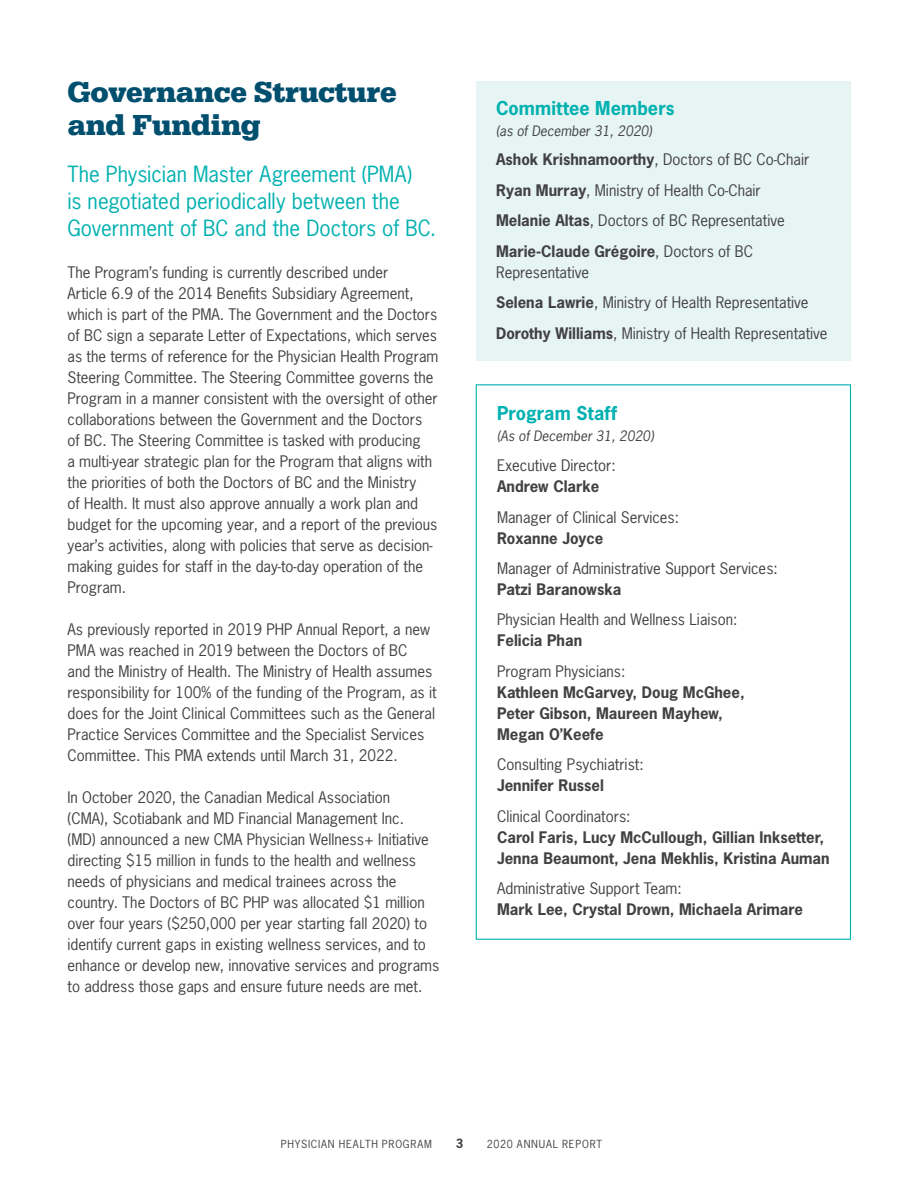
<style>
.page{position:relative;width:918px;height:1188px;background:#fff}
.page>*{position:absolute;margin:0;border:0;box-sizing:border-box;transform-origin:0 0}
.t1{font:700 30px/33px "Serifa";letter-spacing:-.01em;color:#004f6e}
.Intro_text{font:21px/27px "News Gothic Std";color:#00b1b0}
.Subhead{font:700 18px "News Gothic Std";letter-spacing:.005em;color:#00b1b0}
.Body{font:15px/21px "News Gothic Std";color:#414042}
.Body-2{font:700 15px/21px "News Gothic Std";color:#414042}
.Body-3{font:italic 13.5px "News Gothic Std";color:#414042}
.t2{font:700 12px "News Gothic Std";color:#414042}
.t3{font:10.5px "News Gothic Std";letter-spacing:.075em;color:#414042}
.s1{font-weight:700}
.s2{font-weight:400}
</style>
<div class="page">
<div style="left:476px;top:81px;width:374px;height:280px;background:#e6f4f3"></div>
<p class="t1" style="left:68px;top:75px;width:331px">Governance Structure and Funding</p>
<p class="Intro_text" style="left:68px;top:160px;width:370px">The Physician Master Agreement (PMA)<br>is negotiated periodically between the<br>Government of BC and the Doctors of BC.</p>
<p class="Body" style="left:68px;top:262px;width:372px">The Program’s funding is currently described under<br>Article 6.9 of the 2014 Benefits Subsidiary Agreement, which is part of the PMA. The Government and the Doctors of BC sign a separate Letter of Expectations, which serves as the terms of reference for the Physician Health Program Steering Committee. The Steering Committee governs the Program in a manner consistent with the oversight of other collaborations between the Government and the Doctors<br>of BC. The Steering Committee is tasked with producing<br>a multi-year strategic plan for the Program that aligns with the priorities of both the Doctors of BC and the Ministry<br>of Health. It must also approve annually a work plan and budget for the upcoming year, and a report of the previous year’s activities, along with policies that serve as decision&shy;making guides for staff in the day-to-day operation of the Program.</p>
<p class="Body" style="left:68px;top:619px;width:371px">As previously reported in 2019 PHP Annual Report, a new PMA was reached in 2019 between the Doctors of BC<br>and the Ministry of Health. The Ministry of Health assumes responsibility for 100% of the funding of the Program, as it does for the Joint Clinical Committees such as the General Practice Services Committee and the Specialist Services Committee. This PMA extends until March 31, 2022.</p>
<p class="Body" style="left:68px;top:787px;width:373px">In October 2020, the Canadian Medical Association<br>(CMA), Scotiabank and MD Financial Management Inc.<br>(MD) announced a new CMA Physician Wellness+ Initiative directing $15 million in funds to the health and wellness needs of physicians and medical trainees across the country. The Doctors of BC PHP was allocated $1 million over four years ($250,000 per year starting fall 2020) to identify current gaps in existing wellness services, and to enhance or develop new, innovative services and programs to address those gaps and ensure future needs are met.</p>
<p class="Subhead" style="left:496px;top:97px;width:180px">Committee Members</p>
<p class="Body-3" style="left:496px;top:122px;width:158px">(as of December 31, 2020)</p>
<p class="Body" style="left:496px;top:149px;width:315px"><span class="s1">Ashok Krishnamoorthy</span>, Doctors of BC Co-Chair</p>
<p class="Body" style="left:496px;top:180px;width:266px"><span class="s1">Ryan Murray</span>, Ministry of Health Co-Chair</p>
<p class="Body" style="left:496px;top:210px;width:290px"><span class="s1">Melanie Altas</span>, Doctors of BC Representative</p>
<p class="Body" style="left:496px;top:240px;width:258px"><span class="s1">Marie-Claude Grégoire</span>, Doctors of BC<br>Representative</p>
<p class="Body" style="left:496px;top:292px;width:314px"><span class="s1">Selena Lawrie</span>, Ministry of Health Representative</p>
<p class="Body" style="left:496px;top:322px;width:333px"><span class="s1">Dorothy Williams</span>, Ministry of Health Representative</p>
<p class="Subhead" style="left:497px;top:401px;width:122px">Program Staff</p>
<p class="Body-3" style="left:497px;top:427px;width:158px">(As of December 31, 2020)</p>
<p class="Body" style="left:497px;top:455px;width:120px">Executive Director:<br><span class="s1">Andrew Clarke</span></p>
<p class="Body" style="left:497px;top:506px;width:184px">Manager of Clinical Services:<br><span class="s1">Roxanne Joyce</span></p>
<p class="Body" style="left:497px;top:558px;width:282px">Manager of Administrative Support Services:<br><span class="s1">Patzi Baranowska</span></p>
<p class="Body" style="left:497px;top:609px;width:242px">Physician Health and Wellness Liaison:<br><span class="s1">Felicia Phan</span></p>
<p class="Body-2" style="left:497px;top:660px;width:249px"><span class="s2">Program Physicians:<br></span>Kathleen McGarvey, Doug McGhee,<br>Peter Gibson, Maureen Mayhew,<br>Megan O’Keefe</p>
<p class="Body" style="left:497px;top:754px;width:148px">Consulting Psychiatrist:<br><span class="s1">Jennifer Russel</span></p>
<p class="Body-2" style="left:497px;top:805px;width:334px"><span class="s2">Clinical Coordinators:<br></span>Carol Faris, Lucy McCullough, Gillian Inksetter,<br>Jenna Beaumont, Jena Mekhlis, Kristina Auman</p>
<p class="Body" style="left:497px;top:878px;width:186px">Administrative Support Team:</p>
<p class="Body-2" style="left:497px;top:899px;width:307px">Mark Lee, Crystal Drown, Michaela Arimare</p>
<p class="t3" style="left:281px;top:1137px;width:153px">PHYSICIAN HEALTH PROGRAM</p>
<p class="t2" style="left:456px;top:1136px;width:9px">3</p>
<p class="t3" style="left:487px;top:1137px;width:117px">2020 ANNUAL REPORT</p>
</div>
